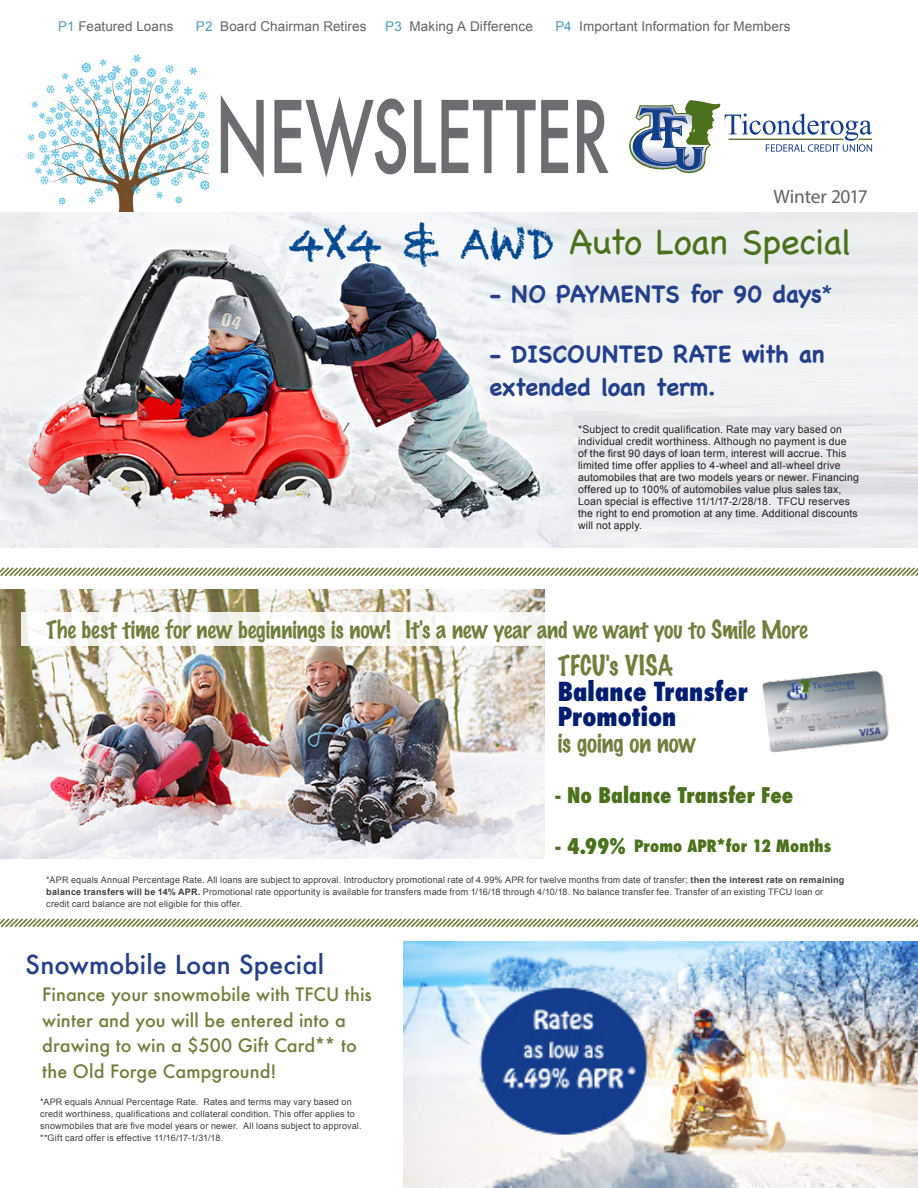
<style>
.page{position:relative;width:918px;height:1188px;background:#fff}
.page>*{position:absolute;margin:0;border:0;box-sizing:border-box;transform-origin:0 0}
.Title-1{font:500 97.05px "Futura";letter-spacing:-.015em;color:#6c6d70;scale:.67 1}
.Title-1-2{font:40.5px "Chalkduster";letter-spacing:-.03em;color:#014990}
.Title-1-3{font:36px "Chalkboard";letter-spacing:-.02em;color:#4b711c}
.Title-1-4{font:800 condensed 25.5px/25.5px "Futura";letter-spacing:.005em;color:#001e71}
.Title-1-5{font:500 25.5px "Futura";color:#24408b}
.Title-1-6{font:700 24px/33px "Chalkboard";letter-spacing:-.015em;color:#24408b}
.Title-1-7{font:100 24px "Marker Felt";color:#6f803d}
.Title-1-8{font:100 22.5px "Marker Felt";letter-spacing:-.005em;color:#6f803d}
.Title-1-9{font:800 condensed 21px "Futura";letter-spacing:.005em;color:#4b711c}
.t1{font:19.5px "Myriad Pro";letter-spacing:-.015em;color:#636366}
.Title-1-10{font:500 18px/25.5px "Futura";letter-spacing:.005em;color:#6f803d}
.Title-1-11{font:800 condensed 16.5px "Futura";letter-spacing:.01em;color:#4b711c}
.t2{font:13.5px "Arial";letter-spacing:.005em;color:#636366}
.Body_Text_8_12{font:10.5px/12px "Arial";letter-spacing:.015em;color:#231f20}
.Title-1-12{font:500 10.5px "Futura";color:#4b711c}
.Title-1-13{font:9px/12px "Arial";letter-spacing:.02em;color:#3e3e3f}
.s1{color:#529cbe}
.s2{font-weight:400;font-size:21px}
.s3{font-family:"Marker Felt";font-weight:100;font-stretch:normal;color:#6f803d}
.s4{font-weight:700}
</style>
<div class="page">
<img style="left:0;top:567px;width:918px;height:361px">
<svg style="left:629px;top:100px;width:243px;height:73px"></svg>
<svg style="left:21px;top:612px;width:590px;height:34px"></svg>
<img style="left:762px;top:668px;width:128px;height:86px">
<img style="left:404px;top:942px;width:513px;height:246px">
<img style="left:21px;top:54px;width:188px;height:159px">
<img style="left:0;top:213px;width:918px;height:335px">
<p class="t2" style="left:58px;top:18px;width:117px"><span class="s1">P1</span> Featured Loans</p>
<p class="t2" style="left:196px;top:18px;width:172px"><span class="s1">P2</span> Board Chairman Retires</p>
<p class="t2" style="left:385px;top:18px;width:149px"><span class="s1">P3</span> Making A Difference</p>
<p class="t2" style="left:556px;top:18px;width:236px"><span class="s1">P4</span> Important Information for Members</p>
<p class="Title-1" style="left:215px;top:70px;width:591px">NEWSLETTER</p>
<p class="t1" style="left:773px;top:184px;width:96px">Winter 2017</p>
<p class="Title-1-2" style="left:288px;top:221px;width:268px">4X4 &amp; AWD</p>
<p class="Title-1-3" style="left:569px;top:220px;width:285px">Auto Loan Special</p>
<p class="Title-1-6" style="left:489px;top:277px;width:344px">- NO PAYMENTS for 90 days<span class="s2">*</span></p>
<p class="Title-1-6" style="left:489px;top:337px;width:337px">- DISCOUNTED RATE with an extended loan term.</p>
<p class="Body_Text_8_12" style="left:578px;top:424px;width:282px">*Subject to credit qualification. Rate may vary based on individual credit worthiness. Although no payment is due<br>of the first 90 days of loan term, interest will accrue. This limited time offer applies to 4-wheel and all-wheel drive automobiles that are two models years or newer. Financing offered up to 100% of automobiles value plus sales tax, Loan special is effective 11/1/17-2/28/18. TFCU reserves the right to end promotion at any time. Additional discounts will not apply.</p>
<p class="Title-1-8" style="left:46px;top:611px;width:346px">The best time for new beginnings is now!</p>
<p class="Title-1-8" style="left:405px;top:611px;width:404px">It's a new year and we want you to Smile More</p>
<p class="Title-1-12" style="left:495px;top:741px;width:8px">*</p>
<p class="Title-1-4" style="left:558px;top:653px;width:191px"><span class="s3">TFCU's VISA<br></span>Balance Transfer<br>Promotion</p>
<p class="Title-1-7" style="left:558px;top:724px;width:140px">is going on now</p>
<p class="Title-1-9" style="left:556px;top:781px;width:239px">- No Balance Transfer Fee</p>
<p class="Title-1-11" style="left:634px;top:835px;width:199px">Promo APR*for 12 Months</p>
<p class="Title-1-9" style="left:556px;top:832px;width:72px">- 4.99%</p>
<p class="Title-1-13" style="left:46px;top:874px;width:800px">*APR equals Annual Percentage Rate. All loans are subject to approval. Introductory promotional rate of 4.99% APR for twelve months from date of transfer; <span class="s4">then the interest rate on remaining balance transfers will be 14% APR.</span> Promotional rate opportunity is available for transfers made from 1/16/18 through 4/10/18. No balance transfer fee. Transfer of an existing TFCU loan or credit card balance are not eligible for this offer.</p>
<p class="Title-1-5" style="left:25px;top:947px;width:300px">Snowmobile Loan Special</p>
<p class="Title-1-10" style="left:42px;top:982px;width:331px">Finance your snowmobile with TFCU this winter and you will be entered into a drawing to win a $500 Gift Card** to the Old Forge Campground!</p>
<p class="Title-1-13" style="left:40px;top:1096px;width:323px">*APR equals Annual Percentage Rate. Rates and terms may vary based on credit worthiness, qualifications and collateral condition. This offer applies to snowmobiles that are five model years or newer. All loans subject to approval. **Gift card offer is effective 11/16/17-1/31/18.</p>
</div>
